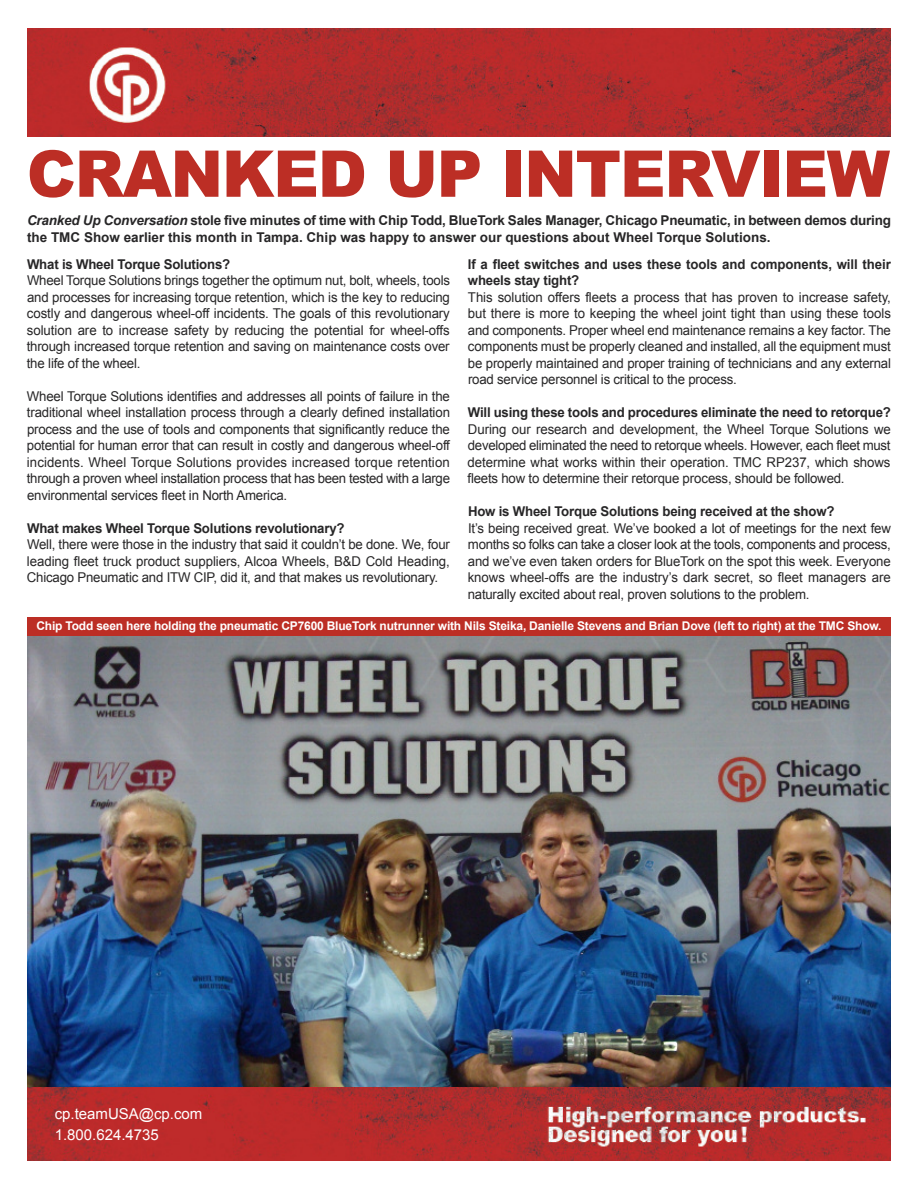
<style>
.page{position:relative;width:918px;height:1188px;background:#fff}
.page>*{position:absolute;margin:0;border:0;box-sizing:border-box;transform-origin:0 0}
.t1{font:900 64.5px "Arial";letter-spacing:-.02em;color:#bc2e25}
.t2{font:15px/21px "Arial";color:#fff}
.t3{font:13.5px/16.5px "Arial";letter-spacing:-.015em;color:#272627;text-align:justify}
.t4{font:700 13.5px/16.5px "Arial";letter-spacing:-.015em;color:#272627}
.t5{font:700 12px "Arial";letter-spacing:-.015em;color:#fff}
.s1{font-style:italic}
</style>
<div class="page">
<img style="left:27px;top:28px;width:864px;height:108px">
<img style="left:27px;top:636px;width:864px;height:452px">
<div style="left:27px;top:617px;width:864px;height:19px;background:#bc2e25"></div>
<svg style="left:27px;top:1088px;width:864px;height:73px;background:#b53737"></svg>
<h1 class="t1" style="left:27px;top:126px;width:865px">CRANKED UP INTERVIEW</h1>
<p class="t4" style="left:27px;top:212px;width:866px"><span class="s1">Cranked Up Conversation</span> stole five minutes of time with Chip Todd, BlueTork Sales Manager, Chicago Pneumatic, in between demos during the TMC Show earlier this month in Tampa. Chip was happy to answer our questions about Wheel Torque Solutions.</p>
<p class="t4" style="left:468px;top:256px;width:425px">If a fleet switches and uses these tools and components, will their wheels stay tight?</p>
<p class="t3" style="left:468px;top:289px;width:425px">This solution offers fleets a process that has proven to increase safety, but there is more to keeping the wheel joint tight than using these tools and components. Proper wheel end maintenance remains a key factor. The components must be properly cleaned and installed, all the equipment must be properly maintained and proper training of technicians and any external road service personnel is critical to the process.</p>
<p class="t4" style="left:468px;top:404px;width:424px">Will using these tools and procedures eliminate the need to retorque?</p>
<p class="t3" style="left:468px;top:421px;width:425px">During our research and development, the Wheel Torque Solutions we developed eliminated the need to retorque wheels. However, each fleet must determine what works within their operation. TMC RP237, which shows fleets how to determine their retorque process, should be followed.</p>
<p class="t4" style="left:468px;top:503px;width:368px">How is Wheel Torque Solutions being received at the show?</p>
<p class="t3" style="left:468px;top:520px;width:425px">It’s being received great. We’ve booked a lot of meetings for the next few months so folks can take a closer look at the tools, components and process, and we’ve even taken orders for BlueTork on the spot this week. Everyone knows wheel-offs are the industry’s dark secret, so fleet managers are naturally excited about real, proven solutions to the problem.</p>
<p class="t5" style="left:36px;top:619px;width:847px">Chip Todd seen here holding the pneumatic CP7600 BlueTork nutrunner with Nils Steika, Danielle Stevens and Brian Dove (left to right) at the TMC Show.</p>
<p class="t4" style="left:27px;top:256px;width:205px">What is Wheel Torque Solutions?</p>
<p class="t3" style="left:27px;top:272px;width:425px">Wheel Torque Solutions brings together the optimum nut, bolt, wheels, tools and processes for increasing torque retention, which is the key to reducing costly and dangerous wheel-off incidents. The goals of this revolutionary solution are to increase safety by reducing the potential for wheel-offs through increased torque retention and saving on maintenance costs over the life of the wheel.</p>
<p class="t3" style="left:27px;top:388px;width:425px">Wheel Torque Solutions identifies and addresses all points of failure in the traditional wheel installation process through a clearly defined installation process and the use of tools and components that significantly reduce the potential for human error that can result in costly and dangerous wheel-off incidents. Wheel Torque Solutions provides increased torque retention through a proven wheel installation process that has been tested with a large environmental services fleet in North America.</p>
<p class="t4" style="left:27px;top:520px;width:319px">What makes Wheel Torque Solutions revolutionary?</p>
<p class="t3" style="left:27px;top:536px;width:425px">Well, there were those in the industry that said it couldn’t be done. We, four leading fleet truck product suppliers, Alcoa Wheels, B&amp;D Cold Heading, Chicago Pneumatic and ITW CIP, did it, and that makes us revolutionary.</p>
<p class="t2" style="left:55px;top:1103px;width:149px">cp.teamUSA@cp.com<br>1.800.624.4735</p>
</div>
